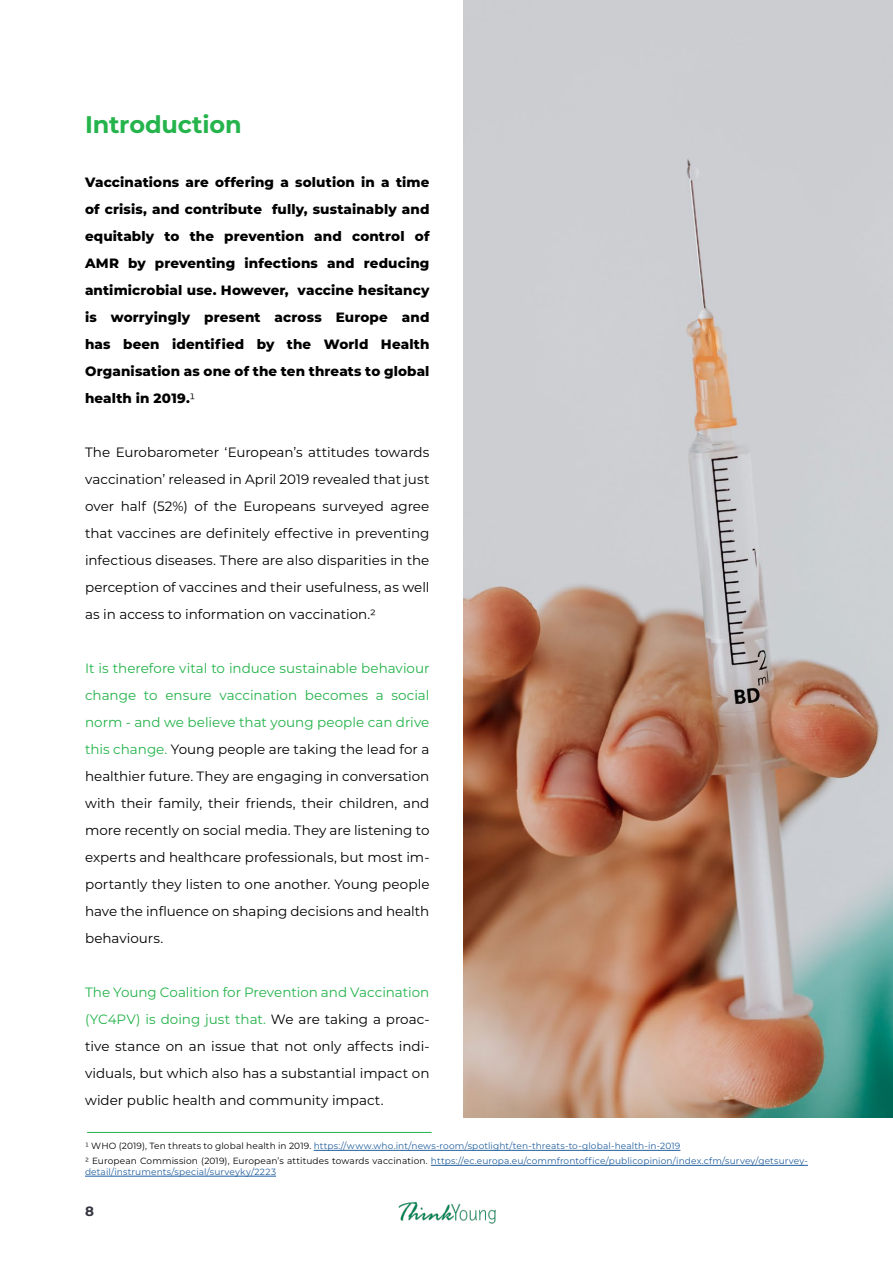
<style>
.page{position:relative;width:893px;height:1263px;background:#fff}
.page>*{position:absolute;margin:0;border:0;box-sizing:border-box;transform-origin:0 0}
.t1{font:700 24px "Montserrat";letter-spacing:-.01em;color:#25b34b}
.t2{font:13.5px/27px "Montserrat";color:#000;text-align:justify}
.t3{font:800 13.5px/27px "Montserrat";letter-spacing:.01em;color:#000;text-align:justify}
.t4{font:700 13.5px "Montserrat";color:#333440}
.t5{font:9px/15px "Montserrat";letter-spacing:.015em;color:#215e9e}
.s1{font-weight:400}
.s2{color:#25b34b}
.s3{color:#000}
</style>
<div class="page">
<img style="left:463px;top:0;width:430px;height:1118px">
<img style="left:398px;top:1201px;width:98px;height:23px">
<hr style="left:87px;top:1132px;width:345px;height:1px;background:#25b34b">
<hr style="left:314px;top:1150px;width:366px;height:1px;background:#215e9e">
<hr style="left:431px;top:1165px;width:377px;height:1px;background:#215e9e">
<hr style="left:85px;top:1176px;width:191px;height:1px;background:#215e9e">
<h1 class="t1" style="left:85px;top:107px;width:158px">Introduction</h1>
<p class="t3" style="left:85px;top:168px;width:346px">Vaccinations are offering a solution in a time of crisis, and contribute fully, sustainably and equitably to the prevention and control of AMR by preventing infections and reducing antimicrobial use. However, vaccine hesitancy is worryingly present across Europe and has been identified by the World Health Organisation as one of the ten threats to global health in 2019.<span class="s1">1</span></p>
<p class="t2" style="left:85px;top:439px;width:346px">The Eurobarometer ‘European’s attitudes towards vaccination’ released in April 2019 revealed that just over half (52%) of the Europeans surveyed agree that vaccines are definitely effective in preventing infectious diseases. There are also disparities in the perception of vaccines and their usefulness, as well as in access to information on vaccination.2</p>
<p class="t2" style="left:85px;top:655px;width:346px"><span class="s2">It is therefore vital to induce sustainable behaviour change to ensure vaccination becomes a social norm - and we believe that young people can drive this change.</span> Young people are taking the lead for a healthier future. They are engaging in conversation with their family, their friends, their children, and more recently on social media. They are listening to experts and healthcare professionals, but most im&shy;portantly they listen to one another. Young people have the influence on shaping decisions and health behaviours.</p>
<p class="t2" style="left:85px;top:979px;width:346px"><span class="s2">The Young Coalition for Prevention and Vaccination (YC4PV) is doing just that.</span> We are taking a proac&shy;tive stance on an issue that not only affects indi&shy;viduals, but which also has a substantial impact on wider public health and community impact.</p>
<p class="t5" style="left:85px;top:1138px;width:724px"><span class="s3">1 WHO (2019), Ten threats to global health in 2019.</span> https://www.who.int/news-room/spotlight/ten-threats-to-global-health-in-2019<br><span class="s3">2 European Commission (2019), European’s attitudes towards vaccination.</span> https://ec.europa.eu/commfrontoffice/publicopinion/index.cfm/survey/getsurvey-</p>
<p class="t5" style="left:85px;top:1164px;width:193px">detail/instruments/special/surveyky/2223</p>
<p class="t4" style="left:85px;top:1202px;width:10px">8</p>
</div>
